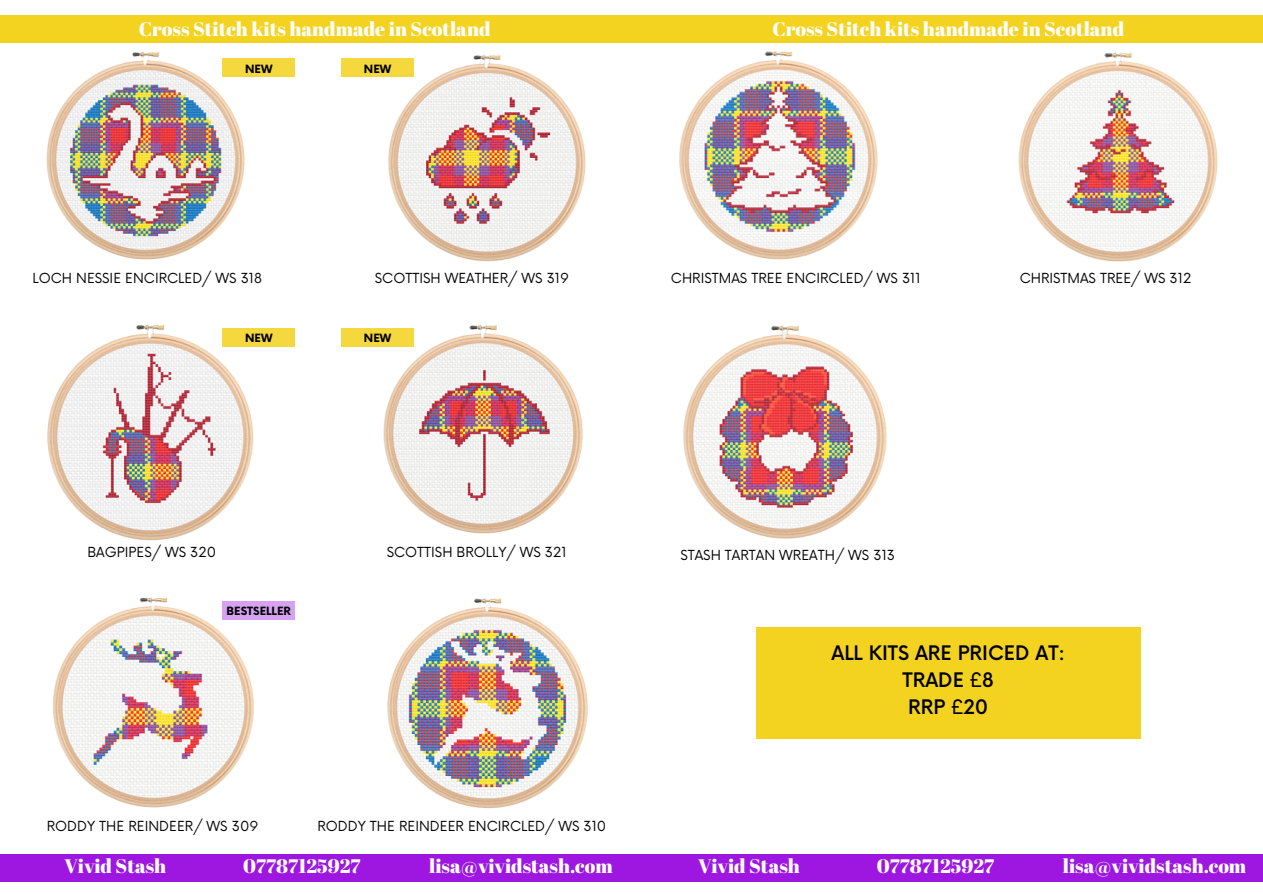
<style>
.page{position:relative;width:1263px;height:894px;background:#fff}
.page>*{position:absolute;margin:0;border:0;box-sizing:border-box;transform-origin:0 0}
.t1{font:19.5px "Abril Fatface";color:#fff}
.t2{font:500 19.5px "Now";color:#000}
.t3{font:13.5px "Now";color:#000}
.t4{font:700 11.1px "Now";color:#000}
</style>
<div class="page">
<div style="left:0;top:15px;width:1263px;height:28px;background:#f4d320"></div>
<div style="left:0;top:853px;width:1263px;height:28px;background:#9e17e1"></div>
<img style="left:46px;top:52px;width:216px;height:208px">
<img style="left:387px;top:55px;width:199px;height:207px">
<img style="left:47px;top:324px;width:212px;height:217px">
<img style="left:379px;top:325px;width:204px;height:209px">
<img style="left:53px;top:597px;width:226px;height:211px">
<img style="left:387px;top:598px;width:201px;height:210px">
<div style="left:341px;top:59px;width:73px;height:18px;background:#f5d83d"></div>
<div style="left:222px;top:59px;width:73px;height:18px;background:#f5d83d"></div>
<div style="left:341px;top:328px;width:73px;height:18px;background:#f5d83d"></div>
<div style="left:222px;top:328px;width:73px;height:18px;background:#f5d83d"></div>
<div style="left:222px;top:600px;width:73px;height:19px;background:#d8a2f3"></div>
<img style="left:679px;top:51px;width:199px;height:209px">
<img style="left:683px;top:325px;width:204px;height:214px">
<img style="left:1018px;top:52px;width:200px;height:210px">
<div style="left:756px;top:627px;width:384px;height:111px;background:#f4d320"></div>
<p class="t1" style="left:139px;top:15px;width:353px">Cross Stitch kits handmade in Scotland</p>
<p class="t4" style="left:245px;top:63px;width:29px">NEW</p>
<p class="t4" style="left:364px;top:63px;width:29px">NEW</p>
<p class="t3" style="left:33px;top:270px;width:231px">LOCH NESSIE ENCIRCLED/ WS 318</p>
<p class="t3" style="left:375px;top:270px;width:196px">SCOTTISH WEATHER/ WS 319</p>
<p class="t4" style="left:245px;top:332px;width:29px">NEW</p>
<p class="t4" style="left:364px;top:332px;width:29px">NEW</p>
<p class="t1" style="left:772px;top:15px;width:353px">Cross Stitch kits handmade in Scotland</p>
<p class="t3" style="left:671px;top:270px;width:251px">CHRISTMAS TREE ENCIRCLED/ WS 311</p>
<p class="t3" style="left:1020px;top:270px;width:173px">CHRISTMAS TREE/ WS 312</p>
<p class="t3" style="left:87px;top:544px;width:130px">BAGPIPES/ WS 320</p>
<p class="t4" style="left:227px;top:604px;width:66px">BESTSELLER</p>
<p class="t3" style="left:387px;top:544px;width:181px">SCOTTISH BROLLY/ WS 321</p>
<p class="t3" style="left:47px;top:818px;width:213px">RODDY THE REINDEER/ WS 309</p>
<p class="t3" style="left:317px;top:818px;width:290px">RODDY THE REINDEER ENCIRCLED/ WS 310</p>
<p class="t1" style="left:64px;top:852px;width:103px">Vivid Stash</p>
<p class="t1" style="left:243px;top:852px;width:119px">07787125927</p>
<p class="t1" style="left:429px;top:852px;width:185px">lisa@vividstash.com</p>
<p class="t3" style="left:680px;top:547px;width:216px">STASH TARTAN WREATH/ WS 313</p>
<p class="t2" style="left:831px;top:642px;width:235px">ALL KITS ARE PRICED AT:</p>
<p class="t2" style="left:903px;top:669px;width:93px">TRADE £8</p>
<p class="t2" style="left:908px;top:696px;width:82px">RRP £20</p>
<p class="t1" style="left:698px;top:852px;width:103px">Vivid Stash</p>
<p class="t1" style="left:877px;top:852px;width:119px">07787125927</p>
<p class="t1" style="left:1063px;top:852px;width:185px">lisa@vividstash.com</p>
</div>
